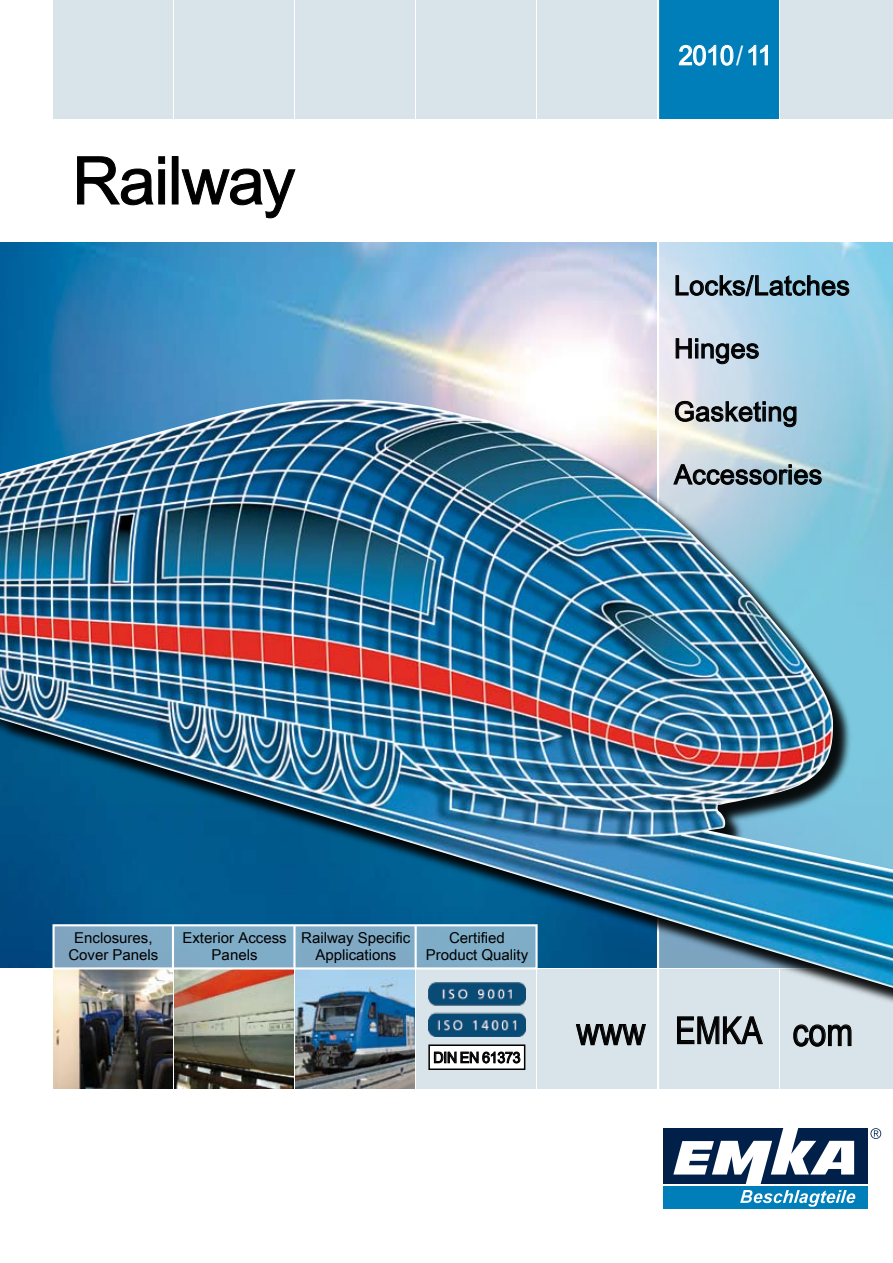
<style>
.page{position:relative;width:893px;height:1263px;background:#fff}
.page>*{position:absolute;margin:0;border:0;box-sizing:border-box;transform-origin:0 0}
.t1{font:66px "Arial Unicode MS";letter-spacing:-.02em;color:#000}
.t2{font:39px "Arial Narrow";color:#000}
.t3{font:27px "Arial Unicode MS";letter-spacing:.01em;color:#000}
.t4{font:27px "Arial Unicode MS";letter-spacing:-.02em;color:#fff;scale:.95 1}
.t5{font:15px/16.5px "Arial Unicode MS";color:#000;text-align:center}
.t6{font:15px "Arial Unicode MS";letter-spacing:-.02em;color:#000;scale:.95 1}
.s1{font-size:37.5px}
</style>
<div class="page">
<div style="left:53px;top:0;width:119px;height:119px;background:#d9e4ea"></div>
<div style="left:174px;top:0;width:119px;height:119px;background:#d9e4ea"></div>
<div style="left:296px;top:0;width:119px;height:119px;background:#d9e4ea"></div>
<div style="left:417px;top:0;width:119px;height:119px;background:#d9e4ea"></div>
<div style="left:538px;top:0;width:119px;height:119px;background:#d9e4ea"></div>
<div style="left:659px;top:0;width:119px;height:119px;background:#007eba"></div>
<div style="left:780px;top:0;width:113px;height:119px;background:#d9e4ea"></div>
<div style="left:659px;top:969px;width:119px;height:120px;background:#d9e4ea"></div>
<div style="left:780px;top:969px;width:113px;height:120px;background:#d9e4ea"></div>
<div style="left:663px;top:1128px;width:205px;height:56px;background:#001f49"></div>
<div style="left:663px;top:1186px;width:205px;height:23px;background:#007eba"></div>
<svg style="left:740px;top:1190px;width:115px;height:17px"></svg>
<svg style="left:673px;top:1128px;width:181px;height:56px"></svg>
<svg style="left:870px;top:1128px;width:11px;height:11px"></svg>
<img style="left:0;top:242px;width:657px;height:157px">
<svg style="left:659px;top:242px;width:234px;height:157px;background:#add5ea"></svg>
<img style="left:0;top:399px;width:893px;height:660px">
<svg style="left:679px;top:45px;width:54px;height:21px"></svg>
<svg style="left:748px;top:45px;width:20px;height:20px"></svg>
<div style="left:537px;top:969px;width:120px;height:120px;background:#d9e4ea"></div>
<img style="left:174px;top:969px;width:119px;height:120px">
<img style="left:296px;top:969px;width:119px;height:120px">
<div style="left:417px;top:969px;width:119px;height:120px;background:#d9e4ea"></div>
<img style="left:53px;top:969px;width:119px;height:120px">
<img style="left:428px;top:982px;width:97px;height:24px">
<div style="left:174px;top:925px;width:119px;height:42px;background:#7facc7"></div>
<div style="left:296px;top:925px;width:119px;height:42px;background:#7fa9c5"></div>
<div style="left:417px;top:925px;width:119px;height:42px;background:#7fadc7"></div>
<div style="left:53px;top:925px;width:119px;height:42px;background:#7fa6c2"></div>
<div style="left:52px;top:924px;width:486px;height:45px;border:2px solid #fff"></div>
<hr style="left:172px;top:925px;width:2px;height:44px;background:#fff">
<hr style="left:293px;top:925px;width:3px;height:44px;background:#fff">
<hr style="left:415px;top:925px;width:2px;height:44px;background:#fff">
<div style="left:429px;top:1045px;width:96px;height:24px;background:#fff"></div>
<div style="left:428px;top:1044px;width:97px;height:26px;border:2px solid #000"></div>
<img style="left:428px;top:1012px;width:97px;height:24px">
<svg style="left:77px;top:156px;width:88px;height:50px"></svg>
<svg style="left:181px;top:168px;width:115px;height:51px"></svg>
<svg style="left:675px;top:275px;width:174px;height:21px;background:#819faf"></svg>
<svg style="left:676px;top:338px;width:83px;height:26px;background:#a0abb6"></svg>
<svg style="left:675px;top:401px;width:121px;height:26px;background:#9aa7af"></svg>
<svg style="left:673px;top:461px;width:149px;height:24px;background:#91a3ac"></svg>
<svg style="left:794px;top:1025px;width:57px;height:21px"></svg>
<svg style="left:677px;top:1016px;width:86px;height:28px"></svg>
<svg style="left:576px;top:1024px;width:70px;height:21px"></svg>
<svg style="left:434px;top:1052px;width:86px;height:11px"></svg>
<h1 class="t1" style="left:72px;top:133px;width:225px">Railway</h1>
<h3 class="t4" style="left:679px;top:36px;width:100px">2010 / 11</h3>
<h3 class="t3" style="left:674px;top:266px;width:177px">Locks/Latches</h3>
<h3 class="t3" style="left:674px;top:329px;width:87px">Hinges</h3>
<h3 class="t3" style="left:674px;top:392px;width:125px">Gasketing</h3>
<h3 class="t3" style="left:674px;top:455px;width:150px">Accessories</h3>
<p class="t5" style="left:68px;top:929px;width:92px">Enclosures,<br>Cover Panels</p>
<p class="t5" style="left:182px;top:929px;width:106px">Exterior Access<br>Panels</p>
<p class="t5" style="left:301px;top:929px;width:111px">Railway Specific<br>Applications</p>
<p class="t5" style="left:426px;top:929px;width:104px">Certified<br>Product Quality</p>
<p class="t6" style="left:433px;top:1047px;width:93px">DIN EN 61373</p>
<h2 class="t2" style="left:576px;top:1003px;width:278px">www <span class="s1">EMKA</span> com</h2>
</div>
